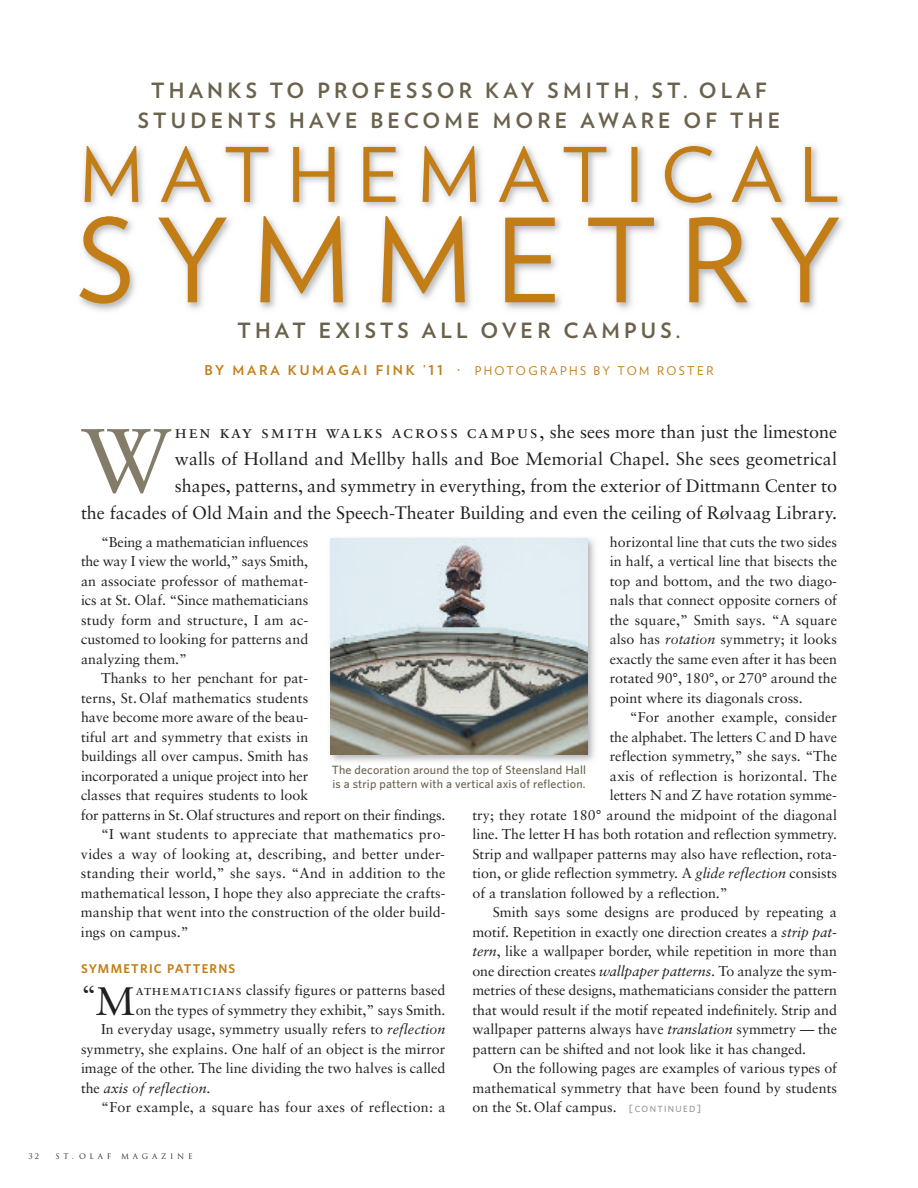
<style>
.page{position:relative;width:918px;height:1188px;background:#fff}
.page>*{position:absolute;margin:0;border:0;box-sizing:border-box;transform-origin:0 0}
.t1{font:90.45px "Sabon Roman SC";color:#837c68}
.t2{font:27.75px "Sabon Roman SC";color:#231f20}
.t3{font:700 21px/30px "Verlag";letter-spacing:.2em;color:#6a624c;text-align:center}
.t4{font:18px/27px "Sabon";color:#231f20;text-align:right}
.t5{font:14.25px/19.5px "Sabon";color:#231f20;text-align:justify}
.t6{font:14.25px "Sabon";letter-spacing:.02em;color:#231f20}
.t7{font:14.25px "Sabon Italic Os F";color:#231f20}
.t8{font:600 12.75px "Whitney";letter-spacing:.1em;color:#c27d16}
.t9{font:500 12px/14.4px "Whitney";letter-spacing:.015em;color:#6a624c}
.t10{font:12px "Verlag";letter-spacing:.2em;color:#c27d16}
.t11{font:7.5px "Trajan";letter-spacing:.5em;color:#231f20}
.s1{font-weight:700;font-size:13.5px}
.s2{font-family:"Sabon Roman SC"}
.s3{font-family:"Sabon Italic Os F"}
.s4{font-family:"Whitney";font-weight:500;font-size:10.5px;color:#939598}
.s5{font-family:"Whitney";font-weight:500;font-size:9px;color:#939598}
.s6{font-size:39.75px}
.s7{font-family:"Sabon"}
</style>
<div class="page">
<svg style="left:79px;top:217px;width:760px;height:87px"></svg>
<img style="left:330px;top:538px;width:265px;height:224px">
<img style="left:331px;top:538px;width:256px;height:216px">
<img style="left:83px;top:144px;width:760px;height:73px">
<img style="left:104px;top:216px;width:358px;height:1px">
<svg style="left:85px;top:146px;width:752px;height:57px"></svg>
<h3 class="t3" style="left:138px;top:77px;width:644px">THANKS TO PROFESSOR KAY SMITH, ST. OLAF<br>STUDENTS HAVE BECOME MORE AWARE OF THE</h3>
<h3 class="t3" style="left:237px;top:317px;width:445px">THAT EXISTS ALL OVER CAMPUS.</h3>
<p class="t10" style="left:204px;top:367px;width:511px"><span class="s1">BY MARA KUMAGAI FINK ’11 ·</span> PHOTOGRAPHS BY TOM ROSTER</p>
<p class="t4" style="left:81px;top:420px;width:758px"><span class="s2">hen kay smith walks across campus</span>, she sees more than just the limestone<br>walls of Holland and Mellby halls and Boe Memorial Chapel. She sees geometrical<br>shapes, patterns, and symmetry in everything, from the exterior of Dittmann Center to<br>the facades of Old Main and the Speech-Theater Building and even the ceiling of Rølvaag Library.</p>
<h1 class="t1" style="left:81px;top:423px;width:92px">W</h1>
<p class="t5" style="left:610px;top:533px;width:229px">horizontal line that cuts the two sides in half, a vertical line that bisects the top and bottom, and the two diago&shy;nals that connect opposite corners of the square,” Smith says. “A square also has <span class="s3">rotation</span> symmetry; it looks exactly the same even after it has been rotated 90°, 180°, or 270° around the point where its diagonals cross.</p>
<p class="t5" style="left:630px;top:709px;width:209px">“For another example, consider</p>
<p class="t5" style="left:610px;top:728px;width:229px">the alphabet. The letters C and D have</p>
<p class="t5" style="left:610px;top:748px;width:229px">reflection symmetry,” she says. “The</p>
<p class="t5" style="left:610px;top:767px;width:229px">axis of reflection is horizontal. The</p>
<p class="t5" style="left:610px;top:787px;width:229px">letters N and Z have rotation symme-</p>
<p class="t5" style="left:473px;top:806px;width:366px">try; they rotate 180° around the midpoint of the diagonal</p>
<p class="t5" style="left:473px;top:826px;width:366px">line. The letter H has both rotation and reflection symmetry.</p>
<p class="t5" style="left:473px;top:845px;width:366px">Strip and wallpaper patterns may also have reflection, rota-</p>
<p class="t5" style="left:473px;top:865px;width:366px">tion, or glide reflection symmetry. A <span class="s3">glide reflection</span> consists</p>
<p class="t5" style="left:473px;top:884px;width:257px">of a translation followed by a reflection.”</p>
<p class="t5" style="left:493px;top:904px;width:346px">Smith says some designs are produced by repeating a</p>
<p class="t5" style="left:473px;top:923px;width:366px">motif. Repetition in exactly one direction creates a <span class="s3">strip pat-</span></p>
<p class="t5" style="left:473px;top:943px;width:366px"><span class="s3">tern</span>, like a wallpaper border, while repetition in more than</p>
<p class="t5" style="left:473px;top:962px;width:366px">one direction creates <span class="s3">wallpaper patterns</span>. To analyze the sym-</p>
<p class="t5" style="left:473px;top:982px;width:366px">metries of these designs, mathematicians consider the pattern</p>
<p class="t5" style="left:473px;top:1001px;width:366px">that would result if the motif repeated indefinitely. Strip and</p>
<p class="t5" style="left:473px;top:1021px;width:366px">wallpaper patterns always have <span class="s3">translation</span> symmetry — the</p>
<p class="t5" style="left:473px;top:1040px;width:335px">pattern can be shifted and not look like it has changed.</p>
<p class="t5" style="left:493px;top:1060px;width:346px">On the following pages are examples of various types of</p>
<p class="t5" style="left:473px;top:1079px;width:366px">mathematical symmetry that have been found by students</p>
<p class="t5" style="left:473px;top:1099px;width:230px">on the St.Olaf campus. <span class="s4">[</span><span class="s5">CONTINUED</span><span class="s4">]</span></p>
<p class="t5" style="left:81px;top:533px;width:229px;text-indent:20px">“Being a mathematician influences the way I view the world,” says Smith, an associate professor of mathemat&shy;ics at St. Olaf. “Since mathematicians study form and structure, I am ac&shy;customed to looking for patterns and analyzing them.”</p>
<p class="t5" style="left:101px;top:670px;width:208px">Thanks to her penchant for pat-</p>
<p class="t5" style="left:81px;top:689px;width:229px">terns, St. Olaf mathematics students</p>
<p class="t5" style="left:81px;top:709px;width:229px">have become more aware of the beau-</p>
<p class="t5" style="left:81px;top:728px;width:229px">tiful art and symmetry that exists in</p>
<p class="t5" style="left:81px;top:748px;width:229px">buildings all over campus. Smith has</p>
<p class="t5" style="left:81px;top:767px;width:229px">incorporated a unique project into her</p>
<p class="t5" style="left:81px;top:787px;width:229px">classes that requires students to look</p>
<p class="t5" style="left:81px;top:806px;width:366px">for patterns in St.Olaf structures and report on their findings.</p>
<p class="t5" style="left:101px;top:826px;width:346px">“I want students to appreciate that mathematics pro-</p>
<p class="t5" style="left:81px;top:845px;width:365px">vides a way of looking at, describing, and better under-</p>
<p class="t5" style="left:81px;top:865px;width:366px">standing their world,” she says. “And in addition to the</p>
<p class="t5" style="left:81px;top:884px;width:366px">mathematical lesson, I hope they also appreciate the crafts-</p>
<p class="t5" style="left:81px;top:904px;width:366px">manship that went into the construction of the older build-</p>
<p class="t5" style="left:81px;top:923px;width:109px">ings on campus.”</p>
<p class="t8" style="left:81px;top:961px;width:156px">SYMMETRIC PATTERNS</p>
<h2 class="t2" style="left:81px;top:984px;width:56px">“<span class="s6">M</span></h2>
<p class="t9" style="left:332px;top:762px;width:256px">The decoration around the top of Steensland Hall is a strip pattern with a vertical axis of reflection.</p>
<p class="t5" style="left:81px;top:982px;width:366px;text-align:right"><span class="s2">athematicians</span> classify figures or patterns based<br>on the types of symmetry they exhibit,” says Smith.<br>In everyday usage, symmetry usually refers to <span class="s3">reflection </span>symmetry, she explains. One half of an object is the mirror image of the other. The line dividing the two halves is called</p>
<p class="t7" style="left:81px;top:1082px;width:131px"><span class="s7">the</span> axis of reflection.</p>
<p class="t6" style="left:101px;top:1101px;width:346px">“For example, a square has four axes of reflection: a</p>
<p class="t11" style="left:28px;top:1153px;width:12px">32</p>
<p class="t11" style="left:56px;top:1153px;width:57px">ST. OLAF</p>
<p class="t11" style="left:121px;top:1153px;width:73px">MAGAZINE</p>
</div>
